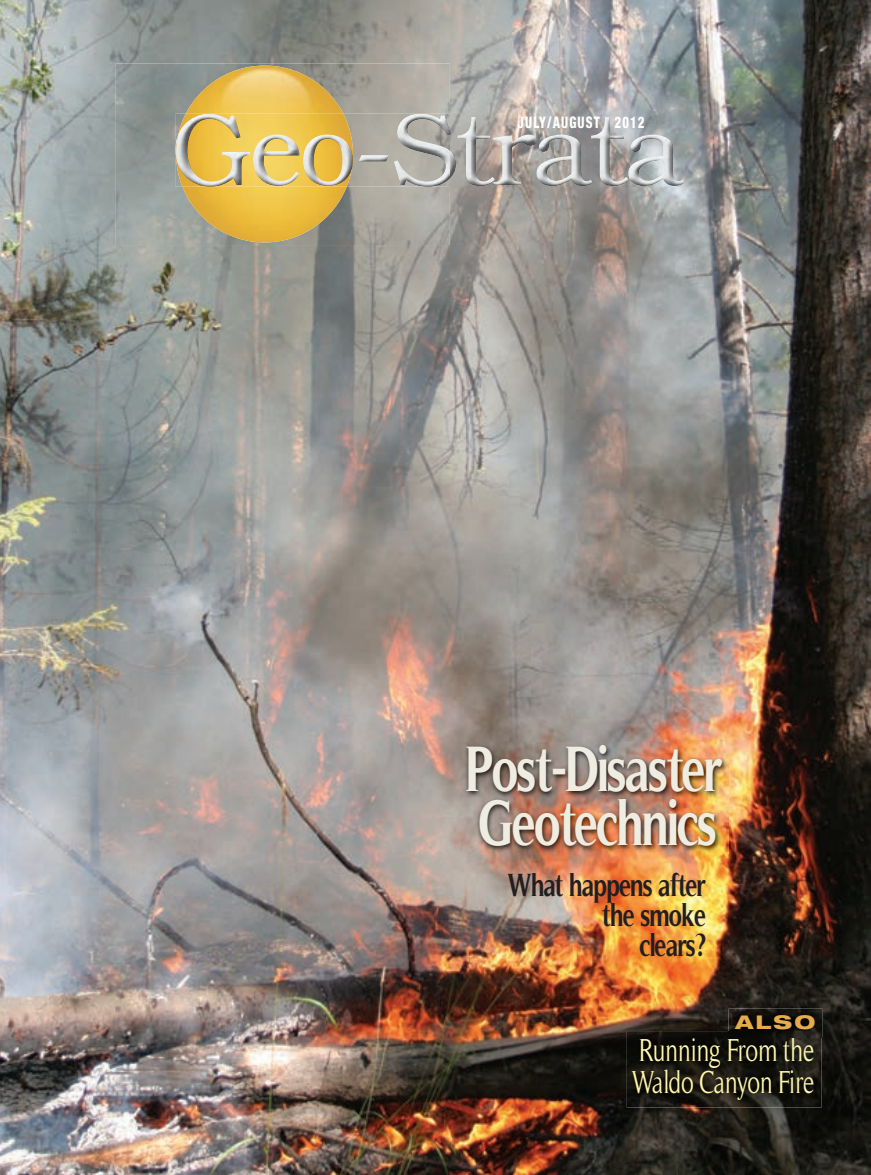
<style>
.page{position:relative;width:871px;height:1175px;background:#fff}
.page>*{position:absolute;margin:0;border:0;box-sizing:border-box;transform-origin:0 0}
.t1{font:700 64.8px/54px "Timeless";letter-spacing:-.04em;color:#efece1;scale:.75 1}
.t2{font:700 32.4px/30px "Timeless";letter-spacing:-.04em;color:#231f20;text-align:right;scale:.75 1}
.t3{font:32.4px/32.4px "Timeless";letter-spacing:-.01em;color:#fff8ae;scale:.75 1}
.t4{font:800 expanded 18.9px "Helvetica Neue";color:#e5ab4f;scale:1.11 1}
.t5{font:800 condensed 15.9px "Helvetica Neue";letter-spacing:.09em;color:#fff;scale:.8 1}
</style>
<div class="page">
<img style="left:0;top:0;width:871px;height:1174px">
<img style="left:115px;top:63px;width:335px;height:182px">
<img style="left:182px;top:66px;width:165px;height:176px">
<img style="left:450px;top:114px;width:234px;height:73px">
<img style="left:175px;top:114px;width:275px;height:73px">
<img style="left:176px;top:114px;width:177px;height:73px">
<img style="left:463px;top:742px;width:265px;height:111px">
<img style="left:627px;top:1031px;width:194px;height:76px">
<img style="left:640px;top:1037px;width:173px;height:30px">
<img style="left:728px;top:1008px;width:94px;height:29px">
<img style="left:728px;top:1031px;width:93px;height:6px">
<p class="t5" style="left:517px;top:112px;width:160px">JULY/AUGUST 2012</p>
<h1 class="t1" style="left:466px;top:741px;width:346px">Post-Disaster<br>Geotechnics</h1>
<p class="t2" style="left:507px;top:869px;width:268px">What happens after the smoke<br>clears?</p>
<p class="t4" style="left:735px;top:1010px;width:73px">ALSO</p>
<p class="t3" style="left:632px;top:1033px;width:245px">Running From the<br>Waldo Canyon Fire</p>
</div>
